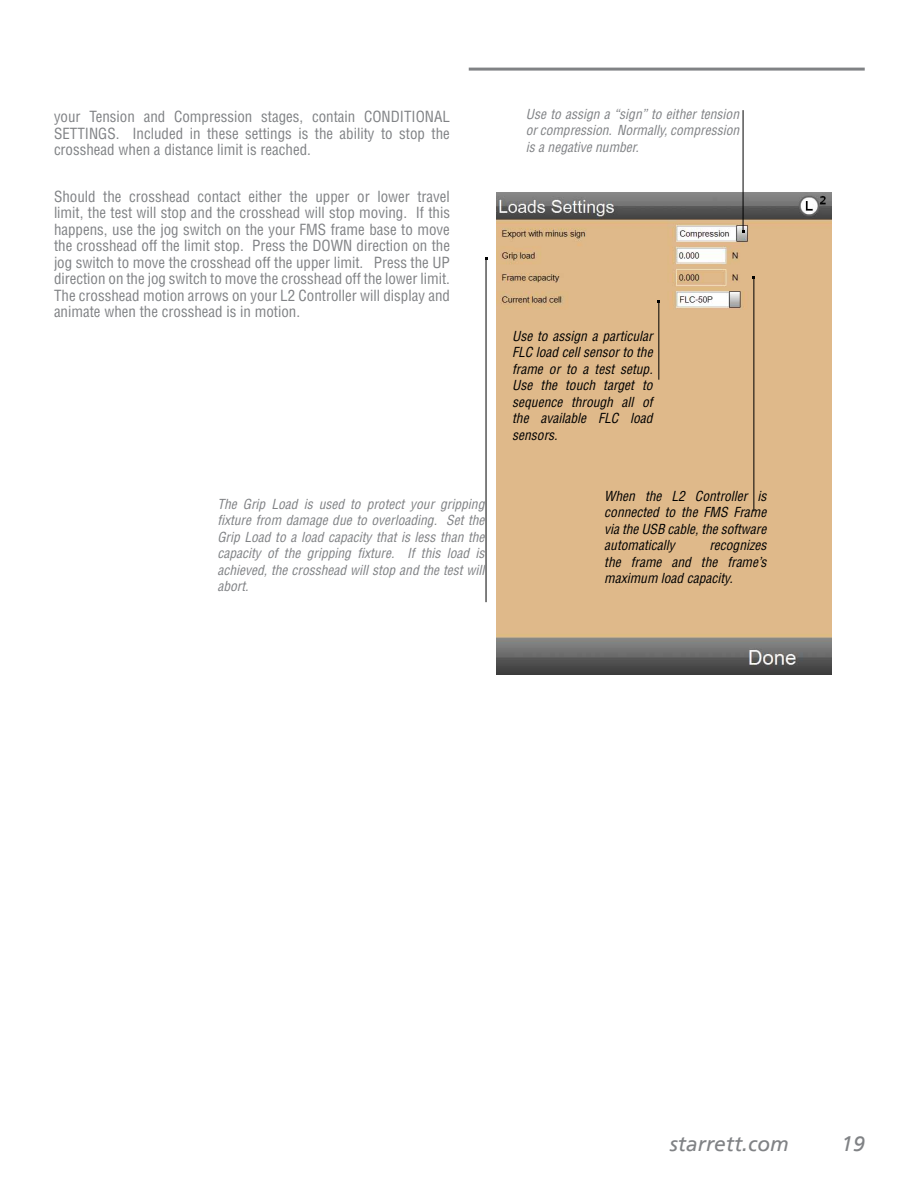
<style>
.page{position:relative;width:918px;height:1188px;background:#fff}
.page>*{position:absolute;margin:0;border:0;box-sizing:border-box;transform-origin:0 0}
.t1{font:italic 500 21px "AG Foreigner";color:#808285}
.t2{font:condensed 15px/16.5px "Helvetica";color:#808285;text-align:justify}
.t3{font:italic condensed 13.5px/16.5px "Helvetica";color:#808285;text-align:justify}
.t4{font:italic condensed 13.5px/16.5px "Helvetica";color:#000;text-align:justify}
</style>
<div class="page">
<hr style="left:469px;top:68px;width:396px;height:3px;background:#808285">
<img style="left:497px;top:193px;width:335px;height:481px">
<hr style="left:658px;top:301px;width:1px;height:79px;background:#000">
<hr style="left:753px;top:278px;width:1px;height:233px;background:#000">
<hr style="left:743px;top:110px;width:1px;height:121px;background:#000">
<hr style="left:486px;top:258px;width:1px;height:344px;background:#000">
<p class="t2" style="left:54px;top:108px;width:397px">your Tension and Compression stages, contain CONDITIONAL SETTINGS. Included in these settings is the ability to stop the crosshead when a distance limit is reached.</p>
<p class="t2" style="left:54px;top:188px;width:398px">Should the crosshead contact either the upper or lower travel limit, the test will stop and the crosshead will stop moving. If this happens, use the jog switch on the your FMS frame base to move the crosshead off the limit stop. Press the DOWN direction on the jog switch to move the crosshead off the upper limit. Press the UP direction on the jog switch to move the crosshead off the lower limit.<br>The crosshead motion arrows on your L2 Controller will display and animate when the crosshead is in motion.</p>
<p class="t3" style="left:217px;top:495px;width:269px">The Grip Load is used to protect your gripping fixture from damage due to overloading. Set the Grip Load to a load capacity that is less than the capacity of the gripping fixture. If this load is achieved, the crosshead will stop and the test will abort.</p>
<p class="t3" style="left:526px;top:105px;width:215px">Use to assign a “sign” to either tension or compression. Normally, compression is a negative number.</p>
<p class="t4" style="left:512px;top:328px;width:142px">Use to assign a particular FLC load cell sensor to the frame or to a test setup.<br>Use the touch target to sequence through all of the available FLC load sensors.</p>
<p class="t4" style="left:604px;top:487px;width:164px">When the L2 Controller is connected to the FMS Frame via the USB cable, the software automatically</p>
<p class="t4" style="left:604px;top:537px;width:164px;text-indent:105px">recognizes the frame and the frame’s maximum load capacity.</p>
<h1 class="t1" style="left:670px;top:1132px;width:121px">starrett.com</h1>
<h1 class="t1" style="left:841px;top:1132px;width:25px">19</h1>
</div>
